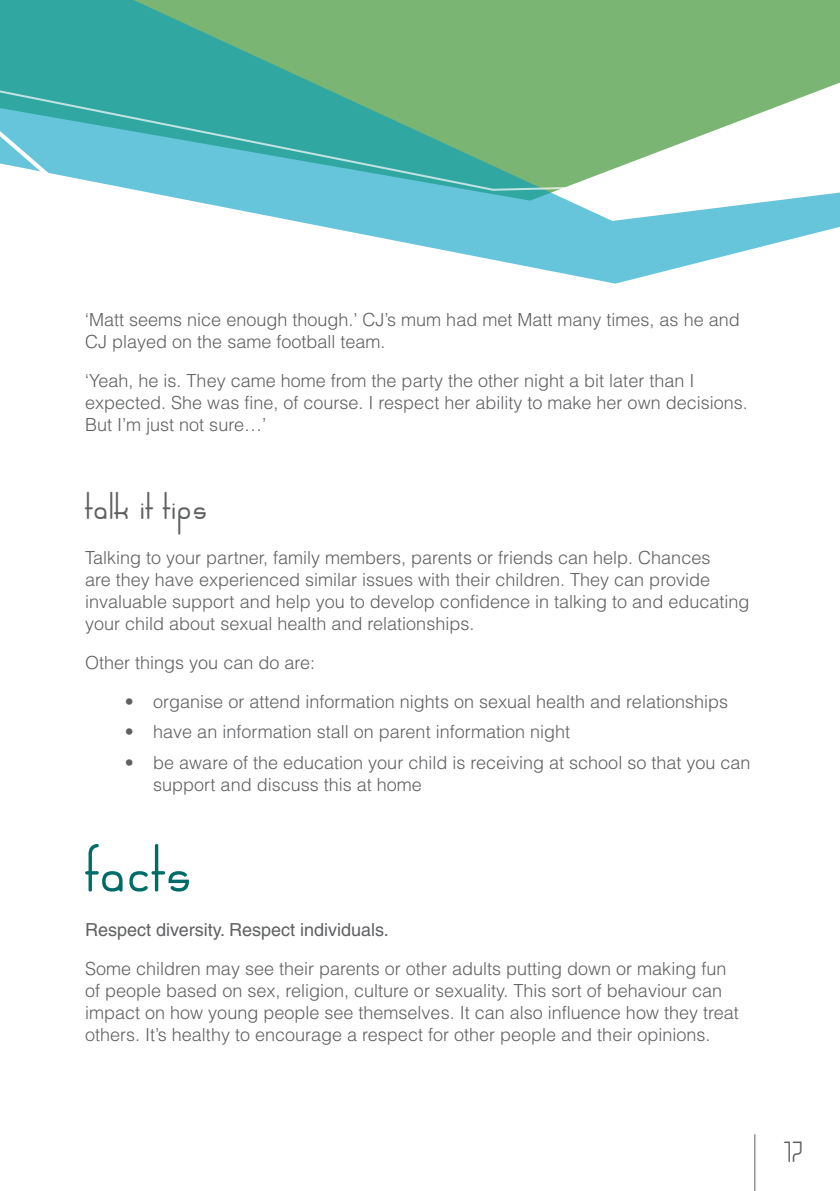
<style>
.page{position:relative;width:840px;height:1191px;background:#fff}
.page>*{position:absolute;margin:0;border:0;box-sizing:border-box;transform-origin:0 0}
.t1{font:70px "Sanserifing";color:#006c67}
.t2{font:40px "Sanserifing";color:#5f6062}
.t3{font:30px "Sanserifing";color:#5f6062}
.t4{font:300 18px/22px "Helvetica";color:#5f6062}
.t5{font:18px "Helvetica";color:#5f6062}
</style>
<div class="page">
<hr style="left:754px;top:1134px;width:1px;height:57px;background:#5f6062">
<svg style="left:91px;top:0;width:748px;height:284px"></svg>
<svg style="left:91px;top:17px;width:734px;height:189px;background:#78bea0"></svg>
<svg style="left:0;top:0;width:91px;height:182px;background:#50b6b9"></svg>
<p class="t4" style="left:85px;top:309px;width:655px">‘Matt seems nice enough though.’ CJ’s mum had met Matt many times, as he and<br>CJ played on the same football team.</p>
<p class="t4" style="left:85px;top:370px;width:663px">‘Yeah, he is. They came home from the party the other night a bit later than I expected. She was fine, of course. I respect her ability to make her own decisions.<br>But I’m just not sure…’</p>
<h2 class="t2" style="left:85px;top:482px;width:124px">talk it tips</h2>
<p class="t4" style="left:85px;top:546px;width:665px">Talking to your partner, family members, parents or friends can help. Chances<br>are they have experienced similar issues with their children. They can provide invaluable support and help you to develop confidence in talking to and educating your child about sexual health and relationships.</p>
<p class="t4" style="left:85px;top:651px;width:231px">Other things you can do are:</p>
<p class="t4" style="left:125px;top:690px;width:604px">• organise or attend information nights on sexual health and relationships</p>
<p class="t4" style="left:125px;top:720px;width:446px">• have an information stall on parent information night</p>
<p class="t4" style="left:153px;top:751px;width:598px;text-indent:-28px">• be aware of the education your child is receiving at school so that you can support and discuss this at home</p>
<h1 class="t1" style="left:85px;top:827px;width:109px">facts</h1>
<p class="t5" style="left:85px;top:919px;width:305px">Respect diversity. Respect individuals.</p>
<p class="t4" style="left:85px;top:957px;width:654px">Some children may see their parents or other adults putting down or making fun of people based on sex, religion, culture or sexuality. This sort of behaviour can impact on how young people see themselves. It can also influence how they treat others. It’s healthy to encourage a respect for other people and their opinions.</p>
<h3 class="t3" style="left:782px;top:1134px;width:22px">17</h3>
</div>
